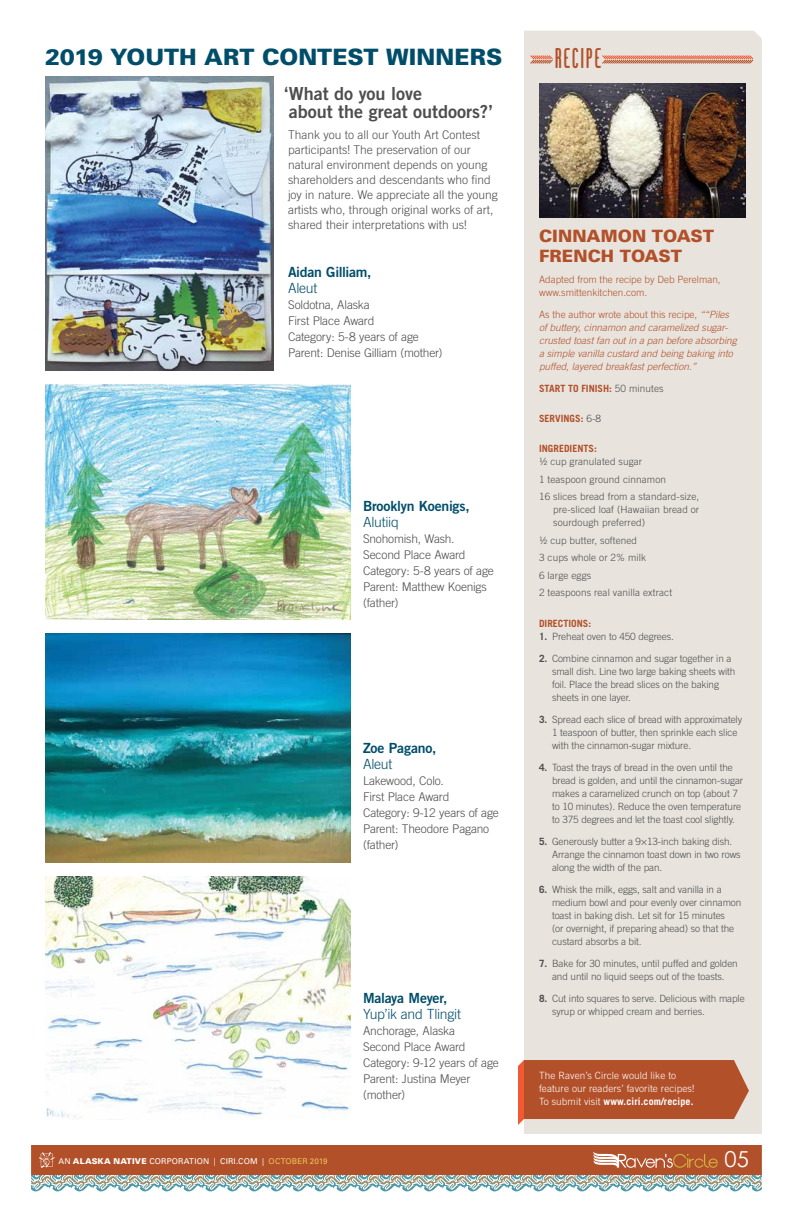
<style>
.page{position:relative;width:792px;height:1224px;background:#fff}
.page>*{position:absolute;margin:0;border:0;box-sizing:border-box;transform-origin:0 0}
.t1{font:24px "Chingolo Pro";letter-spacing:-.05em;color:#b2502a}
.t2{font:900 22.6px "Univers";color:#004d6a}
.t3{font:22px "Century Gothic";color:#fff}
.t4{font:18px/18px "Trade Gothic Bold Two";color:#4d4d4f}
.t5{font:900 17px/20.4px "Univers";letter-spacing:.005em;color:#b2502a}
.t6{font:14px "Trade Gothic Bold Two";letter-spacing:-.02em;color:#004d6a}
.t7{font:300 14px "Trade Gothic";letter-spacing:-.015em;color:#004d6a}
.t8{font:300 12px/16px "Trade Gothic";letter-spacing:-.005em;color:#4d4d4f}
.t9{font:300 10px/13px "Trade Gothic";letter-spacing:-.01em;color:#4d4d4f}
.t10{font:300 10px/17.5px "Trade Gothic";letter-spacing:.01em;color:#4d4d4f}
.t11{font:italic 300 10px/13px "Trade Gothic";color:#b2502a}
.t12{font:300 10px/13px "Trade Gothic";letter-spacing:.01em;color:#fff}
.t13{font:700 10px "Trade Gothic";color:#b2502a}
.t14{font:300 10px/13px "Trade Gothic";color:#b2502a}
.t15{font:8px "Univers";letter-spacing:.02em;color:#fff}
.s1{font-style:normal}
.s2{font-weight:300;color:#4d4d4f}
.s3{font-weight:700}
.s4{font-weight:900}
.s5{color:#ecc35b}
</style>
<div class="page">
<img style="left:31px;top:30px;width:731px;height:1162px">
<h2 class="t2" style="left:45px;top:43px;width:459px">2019 YOUTH ART CONTEST WINNERS</h2>
<h1 class="t1" style="left:553px;top:44px;width:51px">RECIPE</h1>
<h3 class="t4" style="left:284px;top:84px;width:211px">‘What do you love<br>about the great outdoors?’</h3>
<p class="t8" style="left:288px;top:127px;width:211px;line-height:15px">Thank you to all our Youth Art Contest participants! The preservation of our natural environment depends on young shareholders and descendants who find joy in nature. We appreciate all the young artists who, through original works of art, shared their interpretations with us!</p>
<h3 class="t6" style="left:288px;top:263px;width:85px">Aidan Gilliam,</h3>
<h3 class="t7" style="left:288px;top:280px;width:31px">Aleut</h3>
<p class="t8" style="left:288px;top:297px;width:156px">Soldotna, Alaska<br>First Place Award<br>Category: 5-8 years of age<br>Parent: Denise Gilliam (mother)</p>
<h3 class="t6" style="left:363px;top:497px;width:108px">Brooklyn Koenigs,</h3>
<h3 class="t7" style="left:363px;top:514px;width:37px">Alutiiq</h3>
<p class="t8" style="left:363px;top:531px;width:132px">Snohomish, Wash.<br>Second Place Award<br>Category: 5-8 years of age<br>Parent: Matthew Koenigs (father)</p>
<h3 class="t6" style="left:363px;top:740px;width:75px">Zoe Pagano,</h3>
<h3 class="t7" style="left:363px;top:756px;width:31px">Aleut</h3>
<p class="t8" style="left:363px;top:773px;width:137px">Lakewood, Colo.<br>First Place Award<br>Category: 9-12 years of age<br>Parent: Theodore Pagano (father)</p>
<h3 class="t6" style="left:363px;top:989px;width:86px">Malaya Meyer,</h3>
<h3 class="t7" style="left:363px;top:1006px;width:99px">Yup’ik and Tlingit</h3>
<p class="t8" style="left:363px;top:1023px;width:137px">Anchorage, Alaska<br>Second Place Award<br>Category: 9-12 years of age<br>Parent: Justina Meyer (mother)</p>
<h3 class="t5" style="left:539px;top:226px;width:177px">CINNAMON TOAST<br>FRENCH TOAST</h3>
<p class="t14" style="left:539px;top:273px;width:183px">Adapted from the recipe by Deb Perelman, www.smittenkitchen.com.</p>
<p class="t11" style="left:539px;top:308px;width:199px"><span class="s1">As the author wrote about this recipe,</span> ““Piles of buttery, cinnamon and caramelized sugar&shy;crusted toast fan out in a pan before absorbing a simple vanilla custard and being baking into puffed, layered breakfast perfection.”</p>
<p class="t13" style="left:539px;top:383px;width:126px">START TO FINISH: <span class="s2">50 minutes</span></p>
<p class="t13" style="left:539px;top:413px;width:63px">SERVINGS: <span class="s2">6-8</span></p>
<p class="t13" style="left:539px;top:443px;width:59px">INGREDIENTS:</p>
<p class="t10" style="left:539px;top:453px;width:162px">½ cup granulated sugar<br>1 teaspoon ground cinnamon<br>16 slices bread from a standard-size,</p>
<p class="t10" style="left:553px;top:503px;width:148px;line-height:13px">pre-sliced loaf (Hawaiian bread or sourdough preferred)</p>
<p class="t10" style="left:539px;top:531px;width:135px">½ cup butter, softened<br>3 cups whole or 2% milk<br>6 large eggs<br>2 teaspoons real vanilla extract</p>
<p class="t13" style="left:539px;top:617px;width:54px">DIRECTIONS:</p>
<p class="t9" style="left:539px;top:630px;width:136px"><span class="s3">1.</span> Preheat oven to 450 degrees.</p>
<p class="t9" style="left:552px;top:652px;width:185px;text-indent:-13px"><span class="s3">2.</span> Combine cinnamon and sugar together in a small dish. Line two large baking sheets with foil. Place the bread slices on the baking sheets in one layer.</p>
<p class="t9" style="left:552px;top:713px;width:192px;text-indent:-13px"><span class="s3">3.</span> Spread each slice of bread with approximately<br>1 teaspoon of butter, then sprinkle each slice with the cinnamon-sugar mixture.</p>
<p class="t9" style="left:552px;top:761px;width:193px;text-indent:-13px"><span class="s3">4.</span> Toast the trays of bread in the oven until the bread is golden, and until the cinnamon-sugar makes a caramelized crunch on top (about 7 to 10 minutes). Reduce the oven temperature to 375 degrees and let the toast cool slightly.</p>
<p class="t9" style="left:552px;top:835px;width:190px;text-indent:-13px"><span class="s3">5.</span> Generously butter a 9×13-inch baking dish.<br>Arrange the cinnamon toast down in two rows along the width of the pan.</p>
<p class="t9" style="left:552px;top:883px;width:191px;text-indent:-13px"><span class="s3">6.</span> Whisk the milk, eggs, salt and vanilla in a medium bowl and pour evenly over cinnamon toast in baking dish. Let sit for 15 minutes<br>(or overnight, if preparing ahead) so that the custard absorbs a bit.</p>
<p class="t9" style="left:539px;top:957px;width:200px;text-align:center"><span class="s3">7.</span> Bake for 30 minutes, until puffed and golden and until no liquid seeps out of the toasts.</p>
<p class="t9" style="left:552px;top:992px;width:194px;text-indent:-13px"><span class="s3">8.</span> Cut into squares to serve. Delicious with maple syrup or whipped cream and berries.</p>
<p class="t12" style="left:539px;top:1069px;width:157px">The Raven’s Circle would like to feature our readers’ favorite recipes!<br>To submit visit <span class="s3">www.ciri.com/recipe.</span></p>
<p class="t15" style="left:59px;top:1156px;width:271px">AN <span class="s4">ALASKA NATIVE</span> CORPORATION | CIRI.COM | <span class="s5">OCTOBER 2019</span></p>
<h3 class="t3" style="left:725px;top:1145px;width:26px">05</h3>
</div>
